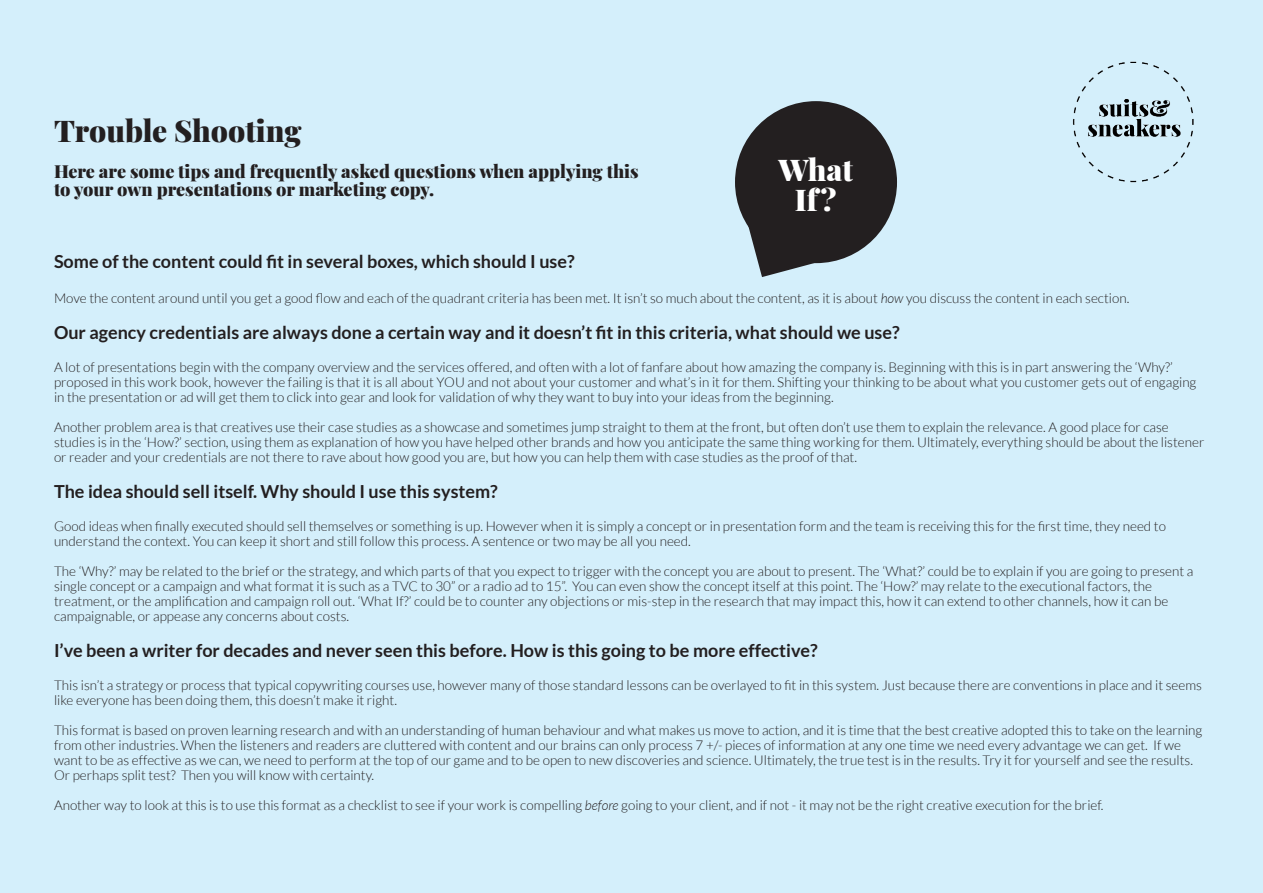
<style>
.page{position:relative;width:1263px;height:893px;background:#d4effb}
.page>*{position:absolute;margin:0;border:0;box-sizing:border-box;transform-origin:0 0}
.Title_-_60pt{font:900 30px "Playfair Display";color:#231f20}
.t1{font:900 30px/30px "Playfair Display";color:#fff;text-align:center}
.Title_-_60pt-2{font:700 18px "Lato";color:#231f20}
.Title_-_60pt-3{font:900 18px/18px "Playfair Display";color:#231f20}
.Title_-_60pt-4{font:300 13.5px/15px "Lato";color:#231f20}
.s1{font-style:italic}
</style>
<div class="page">
<img style="left:1073px;top:61px;width:121px;height:122px">
<div style="left:735px;top:101px;width:162px;height:162px;background:#231f20;border-radius:50%"></div>
<svg style="left:739px;top:207px;width:107px;height:70px"></svg>
<p class="Title_-_60pt" style="left:54px;top:107px;width:249px">Trouble Shooting</p>
<p class="Title_-_60pt-3" style="left:54px;top:161px;width:586px">Here are some tips and frequently asked questions when applying this to your own presentations or marketing copy.</p>
<p class="t1" style="left:778px;top:152px;width:76px">What<br>If?</p>
<p class="Title_-_60pt-2" style="left:54px;top:251px;width:522px">Some of the content could fit in several boxes, which should I use?</p>
<p class="Title_-_60pt-4" style="left:54px;top:291px;width:1077px">Move the content around until you get a good flow and each of the quadrant criteria has been met. It isn’t so much about the content, as it is about <span class="s1">how</span> you discuss the content in each section.</p>
<p class="Title_-_60pt-2" style="left:54px;top:322px;width:847px">Our agency credentials are always done a certain way and it doesn’t fit in this criteria, what should we use?</p>
<p class="Title_-_60pt-4" style="left:54px;top:360px;width:1144px">A lot of presentations begin with the company overview and the services offered, and often with a lot of fanfare about how amazing the company is. Beginning with this is in part answering the ‘Why?’ proposed in this work book, however the failing is that it is all about YOU and not about your customer and what’s in it for them. Shifting your thinking to be about what you customer gets out of engaging in the presentation or ad will get them to click into gear and look for validation of why they want to buy into your ideas from the beginning.</p>
<p class="Title_-_60pt-4" style="left:54px;top:420px;width:1152px">Another problem area is that creatives use their case studies as a showcase and sometimes jump straight to them at the front, but often don’t use them to explain the relevance. A good place for case studies is in the ‘How?’ section, using them as explanation of how you have helped other brands and how you anticipate the same thing working for them. Ultimately, everything should be about the listener or reader and your credentials are not there to rave about how good you are, but how you can help them with case studies as the proof of that.</p>
<p class="Title_-_60pt-2" style="left:54px;top:481px;width:445px">The idea should sell itself. Why should I use this system?</p>
<p class="Title_-_60pt-4" style="left:54px;top:519px;width:1113px">Good ideas when finally executed should sell themselves or something is up. However when it is simply a concept or in presentation form and the team is receiving this for the first time, they need to understand the context. You can keep it short and still follow this process. A sentence or two may be all you need.</p>
<p class="Title_-_60pt-4" style="left:54px;top:564px;width:1141px">The ‘Why?’ may be related to the brief or the strategy, and which parts of that you expect to trigger with the concept you are about to present. The ‘What?’ could be to explain if you are going to present a single concept or a campaign and what format it is such as a TVC to 30” or a radio ad to 15”. You can even show the concept itself at this point. The ‘How?’ may relate to the executional factors, the treatment, or the amplification and campaign roll out. ‘What If?’ could be to counter any objections or mis-step in the research that may impact this, how it can extend to other channels, how it can be campaignable, or appease any concerns about costs.</p>
<p class="Title_-_60pt-2" style="left:54px;top:640px;width:765px">I’ve been a writer for decades and never seen this before. How is this going to be more effective?</p>
<p class="Title_-_60pt-4" style="left:54px;top:678px;width:1149px">This isn’t a strategy or process that typical copywriting courses use, however many of those standard lessons can be overlayed to fit in this system. Just because there are conventions in place and it seems like everyone has been doing them, this doesn’t make it right.</p>
<p class="Title_-_60pt-4" style="left:54px;top:723px;width:1150px">This format is based on proven learning research and with an understanding of human behaviour and what makes us move to action, and it is time that the best creative adopted this to take on the learning from other industries. When the listeners and readers are cluttered with content and our brains can only process 7 +/- pieces of information at any one time we need every advantage we can get. If we want to be as effective as we can, we need to perform at the top of our game and to be open to new discoveries and science. Ultimately, the true test is in the results. Try it for yourself and see the results.<br>Or perhaps split test? Then you will know with certainty.</p>
<p class="Title_-_60pt-4" style="left:54px;top:798px;width:1051px">Another way to look at this is to use this format as a checklist to see if your work is compelling <span class="s1">before</span> going to your client, and if not - it may not be the right creative execution for the brief.</p>
</div>
